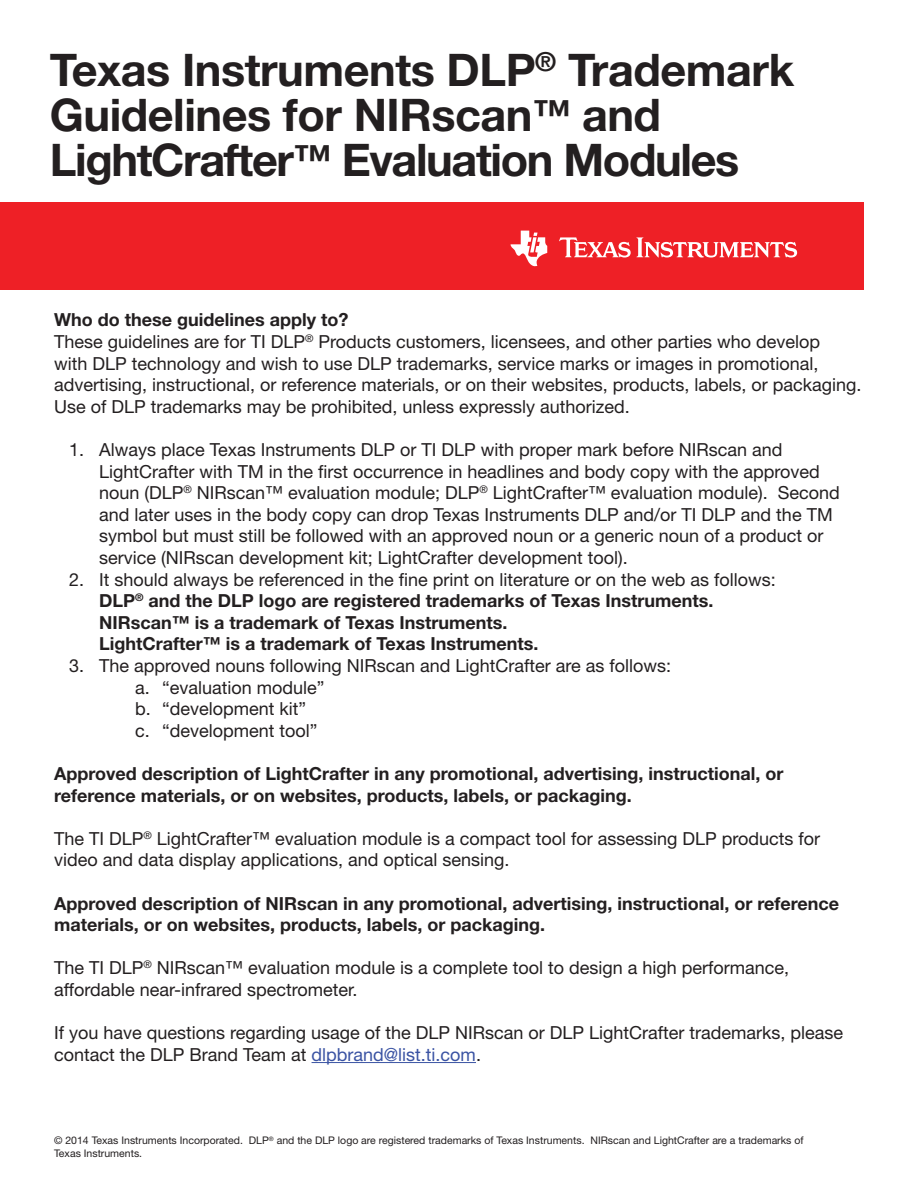
<style>
.page{position:relative;width:918px;height:1188px;background:#fff}
.page>*{position:absolute;margin:0;border:0;box-sizing:border-box;transform-origin:0 0}
.t1{font:700 45px/45px "Helvetica Neue LT Std";letter-spacing:-.01em;color:#231f20}
.t2{font:18px/21.6px "Helvetica Neue LT Std";color:#231f20}
.t3{font:700 18px/21.6px "Helvetica Neue LT Std";color:#231f20}
.t4{font:10.5px/12.6px "Helvetica Neue LT Std";color:#231f20}
.s1{font-size:39px}
.s2{font-weight:700}
.s3{font-weight:400}
.s4{color:#3a53a3}
</style>
<div class="page">
<div style="left:0;top:202px;width:864px;height:88px;background:#ee2026"></div>
<svg style="left:559px;top:237px;width:72px;height:21px"></svg>
<svg style="left:511px;top:231px;width:36px;height:35px"></svg>
<svg style="left:637px;top:237px;width:160px;height:21px"></svg>
<hr style="left:312px;top:1062px;width:164px;height:1px;background:#3a53a3">
<h1 class="t1" style="left:50px;top:47px;width:746px">Texas Instruments DLP<sup>®</sup> Trademark<br>Guidelines for NIRscan<span class="s1">™</span> and<br>LightCrafter<span class="s1">™</span> Evaluation Modules</h1>
<p class="t2" style="left:54px;top:309px;width:809px"><span class="s2">Who do these guidelines apply to?<br></span>These guidelines are for TI DLP<sup>®</sup> Products customers, licensees, and other parties who develop<br>with DLP technology and wish to use DLP trademarks, service marks or images in promotional, advertising, instructional, or reference materials, or on their websites, products, labels, or packaging.<br>Use of DLP trademarks may be prohibited, unless expressly authorized.</p>
<p class="t2" style="left:99px;top:439px;width:742px;text-indent:-30px">1. Always place Texas Instruments DLP or TI DLP with proper mark before NIRscan and LightCrafter with TM in the first occurrence in headlines and body copy with the approved noun (DLP<sup>®</sup> NIRscan™ evaluation module; DLP<sup>®</sup> LightCrafter™ evaluation module). Second and later uses in the body copy can drop Texas Instruments DLP and/or TI DLP and the TM symbol but must still be followed with an approved noun or a generic noun of a product or service (NIRscan development kit; LightCrafter development tool).</p>
<p class="t3" style="left:99px;top:568px;width:678px;text-indent:-30px"><span class="s3">2. It should always be referenced in the fine print on literature or on the web as follows:<br></span>DLP<sup>®</sup> and the DLP logo are registered trademarks of Texas Instruments.<br>NIRscan™ is a trademark of Texas Instruments.<br>LightCrafter™ is a trademark of Texas Instruments.</p>
<p class="t2" style="left:135px;top:655px;width:538px;text-indent:-66px">3. The approved nouns following NIRscan and LightCrafter are as follows: a. “evaluation module”<br>b. “development kit”<br>c. “development tool”</p>
<p class="t3" style="left:54px;top:762px;width:731px">Approved description of LightCrafter in any promotional, advertising, instructional, or reference materials, or on websites, products, labels, or packaging.</p>
<p class="t2" style="left:54px;top:827px;width:767px">The TI DLP<sup>®</sup> LightCrafter™ evaluation module is a compact tool for assessing DLP products for video and data display applications, and optical sensing.</p>
<p class="t3" style="left:54px;top:892px;width:786px">Approved description of NIRscan in any promotional, advertising, instructional, or reference materials, or on websites, products, labels, or packaging.</p>
<p class="t2" style="left:54px;top:957px;width:737px">The TI DLP<sup>®</sup> NIRscan™ evaluation module is a complete tool to design a high performance, affordable near-infrared spectrometer.</p>
<p class="t2" style="left:54px;top:1022px;width:791px">If you have questions regarding usage of the DLP NIRscan or DLP LightCrafter trademarks, please contact the DLP Brand Team at <span class="s4">dlpbrand@list.ti.com</span>.</p>
<p class="t4" style="left:54px;top:1134px;width:751px">© 2014 Texas Instruments Incorporated. DLP<sup>®</sup> and the DLP logo are registered trademarks of Texas Instruments. NIRscan and LightCrafter are a trademarks of<br>Texas Instruments.</p>
</div>
